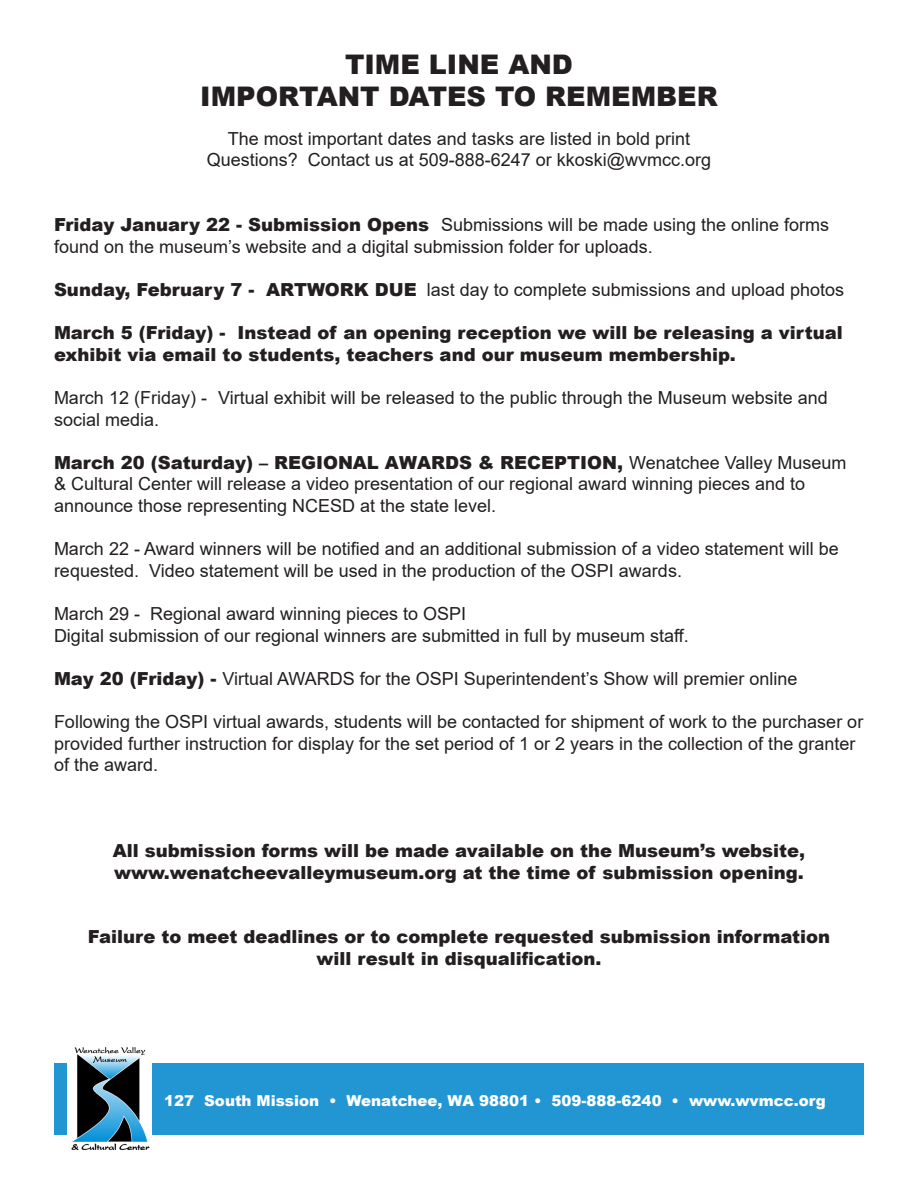
<style>
.page{position:relative;width:918px;height:1188px;background:#fff}
.page>*{position:absolute;margin:0;border:0;box-sizing:border-box;transform-origin:0 0}
.t1{font:900 27px "Arial";color:#231f20}
.t2{font:18px/21.6px "Arial";color:#231f20}
.t3{font:900 18px/21.6px "Arial";color:#231f20}
.t4{font:900 15px "Arial";color:#fff}
.s1{font-weight:900}
</style>
<div class="page">
<div style="left:54px;top:1064px;width:810px;height:71px;background:#2296d3"></div>
<img style="left:68px;top:1047px;width:83px;height:103px">
<p class="t1" style="left:345px;top:44px;width:229px">TIME LINE AND</p>
<p class="t1" style="left:200px;top:77px;width:519px">IMPORTANT DATES TO REMEMBER</p>
<p class="t2" style="left:228px;top:128px;width:464px">The most important dates and tasks are listed in bold print</p>
<p class="t2" style="left:207px;top:149px;width:506px">Questions? Contact us at 509-888-6247 or kkoski@wvmcc.org</p>
<p class="t2" style="left:54px;top:214px;width:777px"><span class="s1">Friday January 22 - Submission Opens</span> Submissions will be made using the online forms found on the museum’s website and a digital submission folder for uploads.</p>
<p class="t2" style="left:54px;top:279px;width:792px"><span class="s1">Sunday, February 7 - ARTWORK DUE</span> last day to complete submissions and upload photos</p>
<p class="t3" style="left:54px;top:321px;width:790px">March 5 (Friday) - Instead of an opening reception we will be releasing a virtual exhibit via email to students, teachers and our museum membership.</p>
<p class="t2" style="left:54px;top:387px;width:775px">March 12 (Friday) - Virtual exhibit will be released to the public through the Museum website and social media.</p>
<p class="t2" style="left:54px;top:452px;width:794px"><span class="s1">March 20 (Saturday) – REGIONAL AWARDS &amp; RECEPTION,</span> Wenatchee Valley Museum &amp; Cultural Center will release a video presentation of our regional award winning pieces and to announce those representing NCESD at the state level.</p>
<p class="t2" style="left:54px;top:538px;width:786px">March 22 - Award winners will be notified and an additional submission of a video statement will be requested. Video statement will be used in the production of the OSPI awards.</p>
<p class="t2" style="left:54px;top:603px;width:414px">March 29 - Regional award winning pieces to OSPI</p>
<p class="t2" style="left:54px;top:624px;width:636px">Digital submission of our regional winners are submitted in full by museum staff.</p>
<p class="t2" style="left:54px;top:668px;width:745px"><span class="s1">May 20 (Friday) -</span> Virtual AWARDS for the OSPI Superintendent’s Show will premier online</p>
<p class="t2" style="left:54px;top:711px;width:811px">Following the OSPI virtual awards, students will be contacted for shipment of work to the purchaser or provided further instruction for display for the set period of 1 or 2 years in the collection of the granter of the award.</p>
<p class="t3" style="left:113px;top:839px;width:694px">All submission forms will be made available on the Museum’s website,</p>
<p class="t3" style="left:114px;top:861px;width:691px">www.wenatcheevalleymuseum.org at the time of submission opening.</p>
<p class="t3" style="left:88px;top:926px;width:744px">Failure to meet deadlines or to complete requested submission information</p>
<p class="t3" style="left:317px;top:947px;width:286px">will result in disqualification.</p>
<p class="t4" style="left:164px;top:1090px;width:663px">127 South Mission • Wenatchee, WA 98801 • 509-888-6240 • www.wvmcc.org</p>
</div>
